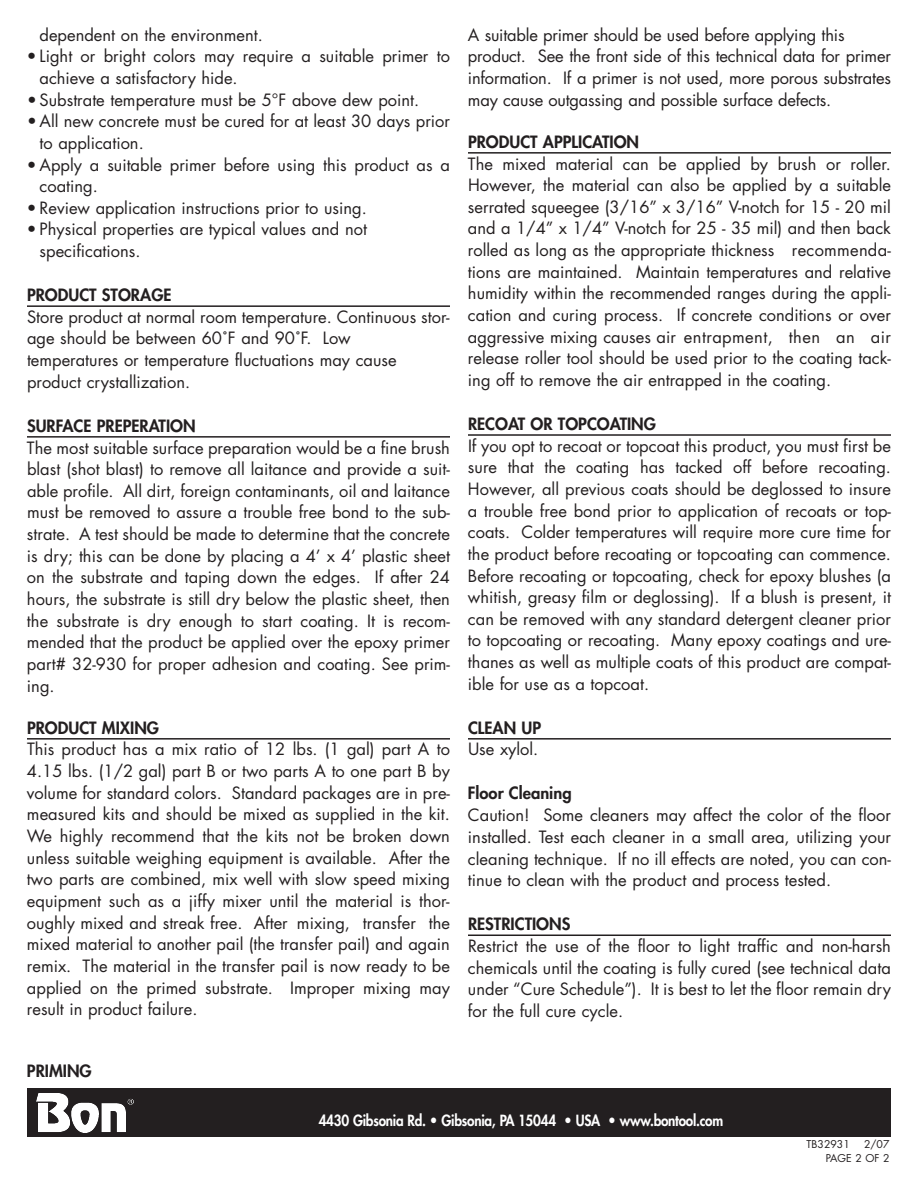
<style>
.page{position:relative;width:918px;height:1188px;background:#fff}
.page>*{position:absolute;margin:0;border:0;box-sizing:border-box;transform-origin:0 0}
.t1{font:16.5px/21.6px "Futura";color:#231f20}
.t2{font:800 16.5px "Futura";color:#231f20}
.t3{font:800 15px "Futura";letter-spacing:-.015em;color:#fff;scale:.9 1}
.t4{font:10.5px/13.8px "Futura";color:#231f20;text-align:right}
</style>
<div class="page">
<hr style="left:27px;top:305px;width:423px;height:2px;background:#231f20">
<hr style="left:27px;top:436px;width:423px;height:2px;background:#231f20">
<hr style="left:27px;top:738px;width:423px;height:2px;background:#231f20">
<hr style="left:468px;top:152px;width:423px;height:2px;background:#231f20">
<hr style="left:468px;top:434px;width:423px;height:2px;background:#231f20">
<hr style="left:468px;top:738px;width:423px;height:2px;background:#231f20">
<hr style="left:468px;top:935px;width:423px;height:1px;background:#231f20">
<div style="left:27px;top:1089px;width:864px;height:48px;background:#231f20"></div>
<img style="left:37px;top:1093px;width:97px;height:39px">
<p class="t1" style="left:40px;top:25px;width:225px">dependent on the environment.</p>
<p class="t1" style="left:40px;top:47px;width:412px;text-indent:-13px">• Light or bright colors may require a suitable primer to achieve a satisfactory hide.</p>
<p class="t1" style="left:27px;top:90px;width:394px">• Substrate temperature must be 5°F above dew point.</p>
<p class="t1" style="left:40px;top:112px;width:412px;text-indent:-13px">• All new concrete must be cured for at least 30 days prior to application.</p>
<p class="t1" style="left:40px;top:155px;width:412px;text-indent:-13px">• Apply a suitable primer before using this product as a coating.</p>
<p class="t1" style="left:27px;top:198px;width:341px">• Review application instructions prior to using.</p>
<p class="t1" style="left:40px;top:220px;width:329px;text-indent:-13px">• Physical properties are typical values and not specifications.</p>
<p class="t2" style="left:27px;top:287px;width:146px">PRODUCT STORAGE</p>
<p class="t1" style="left:27px;top:307px;width:424px">Store product at normal room temperature. Continuous stor&shy;age should be between 60˚F and 90˚F. Low<br>temperatures or temperature fluctuations may cause product crystallization.</p>
<p class="t2" style="left:27px;top:418px;width:170px">SURFACE PREPERATION</p>
<p class="t1" style="left:27px;top:438px;width:425px;text-align:justify">The most suitable surface preparation would be a fine brush blast (shot blast) to remove all laitance and provide a suit&shy;able profile. All dirt, foreign contaminants, oil and laitance must be removed to assure a trouble free bond to the sub&shy;strate. A test should be made to determine that the concrete is dry; this can be done by placing a 4’ x 4’ plastic sheet on the substrate and taping down the edges. If after 24 hours, the substrate is still dry below the plastic sheet, then the substrate is dry enough to start coating. It is recom&shy;mended that the product be applied over the epoxy primer part# 32-930 for proper adhesion and coating. See prim&shy;ing.</p>
<p class="t2" style="left:27px;top:720px;width:134px">PRODUCT MIXING</p>
<p class="t1" style="left:27px;top:740px;width:425px;text-align:justify">This product has a mix ratio of 12 lbs. (1 gal) part A to 4.15 lbs. (1/2 gal) part B or two parts A to one part B by volume for standard colors. Standard packages are in pre&shy;measured kits and should be mixed as supplied in the kit.<br>We highly recommend that the kits not be broken down unless suitable weighing equipment is available. After the two parts are combined, mix well with slow speed mixing equipment such as a jiffy mixer until the material is thor&shy;oughly mixed and streak free. After mixing, transfer the mixed material to another pail (the transfer pail) and again remix. The material in the transfer pail is now ready to be applied on the primed substrate. Improper mixing may result in product failure.</p>
<p class="t2" style="left:27px;top:1063px;width:66px">PRIMING</p>
<p class="t1" style="left:468px;top:25px;width:424px">A suitable primer should be used before applying this product. See the front side of this technical data for primer information. If a primer is not used, more porous substrates may cause outgassing and possible surface defects.</p>
<p class="t2" style="left:468px;top:134px;width:173px">PRODUCT APPLICATION</p>
<p class="t1" style="left:468px;top:154px;width:425px;text-align:justify">The mixed material can be applied by brush or roller.<br>However, the material can also be applied by a suitable serrated squeegee (3/16” x 3/16” V-notch for 15 - 20 mil and a 1/4” x 1/4” V-notch for 25 - 35 mil) and then back rolled as long as the appropriate thickness recommenda&shy;tions are maintained. Maintain temperatures and relative humidity within the recommended ranges during the appli&shy;cation and curing process. If concrete conditions or over aggressive mixing causes air entrapment, then an air release roller tool should be used prior to the coating tack&shy;ing off to remove the air entrapped in the coating.</p>
<p class="t2" style="left:468px;top:416px;width:190px">RECOAT OR TOPCOATING</p>
<p class="t1" style="left:468px;top:436px;width:425px;text-align:justify">If you opt to recoat or topcoat this product, you must first be sure that the coating has tacked off before recoating.<br>However, all previous coats should be deglossed to insure a trouble free bond prior to application of recoats or top&shy;coats. Colder temperatures will require more cure time for the product before recoating or topcoating can commence.<br>Before recoating or topcoating, check for epoxy blushes (a whitish, greasy film or deglossing). If a blush is present, it can be removed with any standard detergent cleaner prior to topcoating or recoating. Many epoxy coatings and ure&shy;thanes as well as multiple coats of this product are compat&shy;ible for use as a topcoat.</p>
<p class="t2" style="left:468px;top:720px;width:75px">CLEAN UP</p>
<p class="t1" style="left:468px;top:740px;width:72px">Use xylol.</p>
<p class="t2" style="left:468px;top:785px;width:105px">Floor Cleaning</p>
<p class="t1" style="left:468px;top:806px;width:425px;text-align:justify">Caution! Some cleaners may affect the color of the floor installed. Test each cleaner in a small area, utilizing your cleaning technique. If no ill effects are noted, you can con&shy;tinue to clean with the product and process tested.</p>
<p class="t2" style="left:468px;top:916px;width:104px">RESTRICTIONS</p>
<p class="t1" style="left:468px;top:936px;width:425px;text-align:justify">Restrict the use of the floor to light traffic and non-harsh chemicals until the coating is fully cured (see technical data under “Cure Schedule”). It is best to let the floor remain dry for the full cure cycle.</p>
<p class="t3" style="left:319px;top:1113px;width:451px">4430 Gibsonia Rd. • Gibsonia, PA 15044 • USA • www.bontool.com</p>
<p class="t4" style="left:826px;top:1138px;width:65px">2/07<br>PAGE 2 OF 2</p>
<p class="t4" style="left:807px;top:1138px;width:45px">TB32931</p>
</div>
